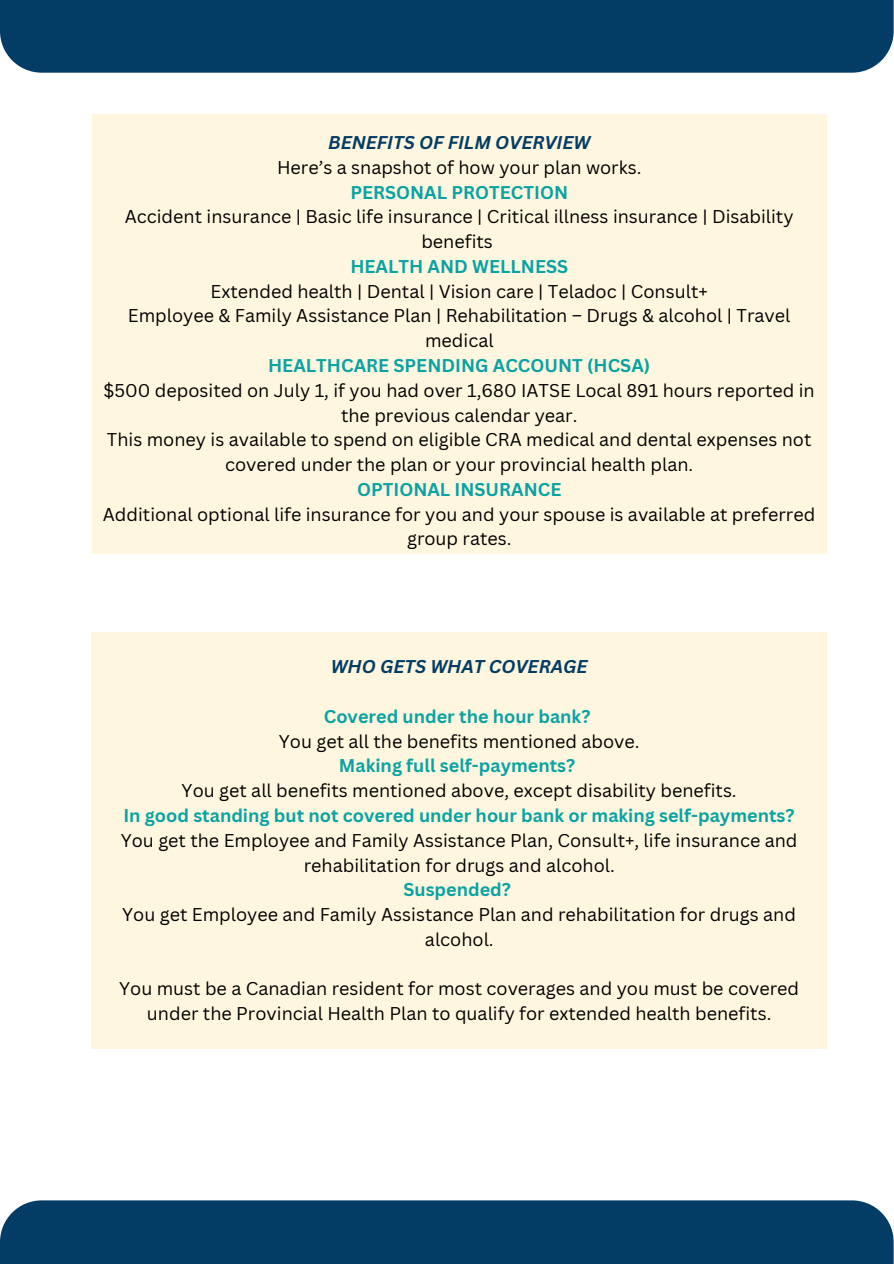
<style>
.page{position:relative;width:894px;height:1264px;background:#fff}
.page>*{position:absolute;margin:0;border:0;box-sizing:border-box;transform-origin:0 0}
.t1{font:18px/24.8px "Canva Sans";color:#000;text-align:center}
.t2{font:700 18px "Canva Sans";color:#09a3a3}
.t3{font:italic 700 18px "Canva Sans";color:#033c65}
</style>
<div class="page">
<div style="left:92px;top:114px;width:734px;height:439px;background:#fff6df"></div>
<div style="left:92px;top:632px;width:734px;height:416px;background:#fff6df"></div>
<div style="left:0;top:1200px;width:893px;height:63px;background:#033c65"></div>
<div style="left:0;top:0;width:893px;height:73px;background:#033c65"></div>
<p class="t3" style="left:328px;top:130px;width:264px">BENEFITS OF FILM OVERVIEW</p>
<p class="t1" style="left:277px;top:154px;width:366px">Here’s a snapshot of how your plan works.</p>
<p class="t2" style="left:350px;top:179px;width:219px">PERSONAL PROTECTION</p>
<p class="t1" style="left:125px;top:204px;width:670px">Accident insurance | Basic life insurance | Critical illness insurance | Disability benefits</p>
<p class="t2" style="left:350px;top:254px;width:219px">HEALTH AND WELLNESS</p>
<p class="t1" style="left:210px;top:278px;width:498px">Extended health | Dental | Vision care | Teladoc | Consult+</p>
<p class="t1" style="left:128px;top:303px;width:664px">Employee &amp; Family Assistance Plan | Rehabilitation – Drugs &amp; alcohol | Travel medical</p>
<p class="t2" style="left:268px;top:353px;width:383px">HEALTHCARE SPENDING ACCOUNT (HCSA)</p>
<p class="t1" style="left:104px;top:377px;width:712px">$500 deposited on July 1, if you had over 1,680 IATSE Local 891 hours reported in the previous calendar year.</p>
<p class="t1" style="left:107px;top:427px;width:705px">This money is available to spend on eligible CRA medical and dental expenses not covered under the plan or your provincial health plan.</p>
<p class="t2" style="left:357px;top:476px;width:206px">OPTIONAL INSURANCE</p>
<p class="t1" style="left:103px;top:501px;width:713px">Additional optional life insurance for you and your spouse is available at preferred group rates.</p>
<h1 class="t3" style="left:331px;top:654px;width:258px">WHO GETS WHAT COVERAGE</h1>
<p class="t2" style="left:323px;top:703px;width:268px">Covered under the hour bank?</p>
<p class="t1" style="left:279px;top:728px;width:362px">You get all the benefits mentioned above.</p>
<p class="t2" style="left:339px;top:753px;width:238px">Making full self-payments?</p>
<p class="t1" style="left:182px;top:777px;width:556px">You get all benefits mentioned above, except disability benefits.</p>
<p class="t2" style="left:123px;top:802px;width:672px">In good standing but not covered under hour bank or making self-payments?</p>
<p class="t1" style="left:121px;top:827px;width:678px">You get the Employee and Family Assistance Plan, Consult+, life insurance and rehabilitation for drugs and alcohol.</p>
<p class="t2" style="left:403px;top:877px;width:109px">Suspended?</p>
<p class="t1" style="left:122px;top:901px;width:675px">You get Employee and Family Assistance Plan and rehabilitation for drugs and alcohol.</p>
<p class="t1" style="left:119px;top:975px;width:681px">You must be a Canadian resident for most coverages and you must be covered under the Provincial Health Plan to qualify for extended health benefits.</p>
</div>
